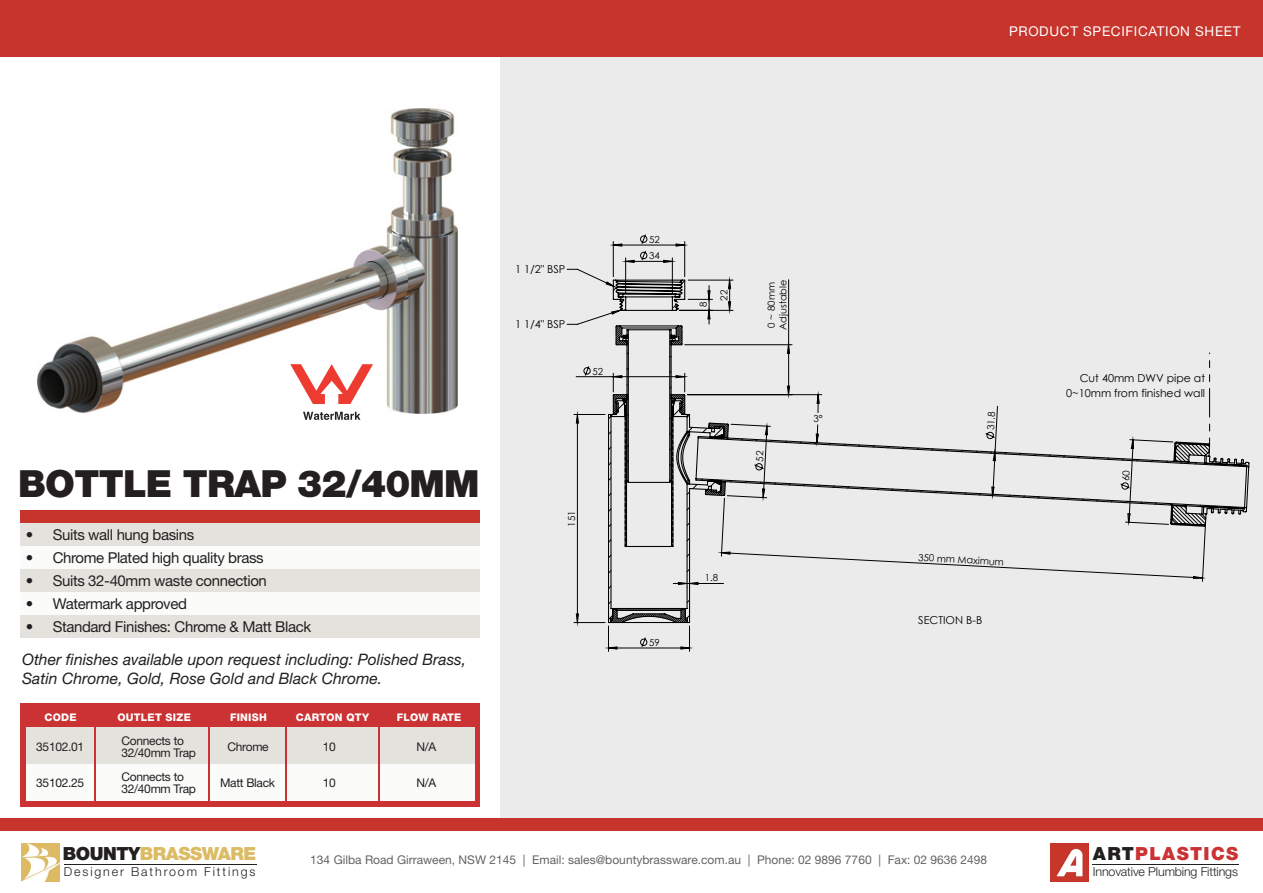
<style>
.page{position:relative;width:1263px;height:893px;background:#fff}
.page>*{position:absolute;margin:0;border:0;box-sizing:border-box;transform-origin:0 0}
.t1{font:900 37.5px "Helvetica Neue LT Std";letter-spacing:-.02em;color:#231f20}
.t2{font:900 18.15px "Helvetica Neue LT Std";letter-spacing:-.025em;color:#dbbb64}
.t3{font:900 18.15px "Helvetica Neue LT Std";letter-spacing:.075em;color:#cb3233}
.t4{font:italic 15.75px "Helvetica Neue LT Std";color:#231f20}
.t5{font:15px "Helvetica Neue LT Std";letter-spacing:-.025em;color:#231f20}
.t6{font:13.5px "Helvetica Neue LT Std";letter-spacing:.05em;color:#fff}
.t7{font:300 12.45px "Helvetica Neue LT Std";letter-spacing:-.01em;color:#231f20}
.t8{font:300 12.45px "Helvetica Neue LT Std";letter-spacing:.15em;color:#231f20}
.t9{font:12px "Helvetica Neue LT Std";color:#636366}
.t10{font:12px/12px "Helvetica Neue LT Std";letter-spacing:-.025em;color:#231f20}
.t11{font:10.95px/14.4px "Century Gothic";color:#000;text-align:right}
.t12{font:800 10.5px "Helvetica Neue LT Std";letter-spacing:.025em;color:#fff}
.t13{font:9.75px/11.6px "Century Gothic";color:#000}
.s1{color:#231f20}
</style>
<div class="page">
<div style="left:500px;top:51px;width:763px;height:769px;background:#ebebec"></div>
<div style="left:21px;top:523px;width:459px;height:23px;background:#e3e2dd"></div>
<div style="left:21px;top:569px;width:459px;height:23px;background:#e3e2dd"></div>
<div style="left:21px;top:615px;width:459px;height:23px;background:#e3e2dd"></div>
<div style="left:21px;top:546px;width:459px;height:23px;background:#fbfbfa"></div>
<div style="left:21px;top:592px;width:459px;height:23px;background:#fbfbfa"></div>
<div style="left:0;top:0;width:1263px;height:57px;background:#c6342b"></div>
<img style="left:21px;top:843px;width:38px;height:38px">
<hr style="left:64px;top:864px;width:192px;height:1px;background:#231f20">
<img style="left:1050px;top:843px;width:38px;height:38px">
<hr style="left:1093px;top:864px;width:146px;height:1px;background:#231f20">
<div style="left:0;top:818px;width:1263px;height:13px;background:#c6342b"></div>
<div style="left:21px;top:510px;width:459px;height:13px;background:#c6342b"></div>
<div style="left:21px;top:703px;width:459px;height:103px;background:#cb3233"></div>
<div style="left:26px;top:728px;width:448px;height:36px;background:#e3e2dd"></div>
<div style="left:26px;top:764px;width:448px;height:37px;background:#fbfbfa"></div>
<hr style="left:94px;top:703px;width:2px;height:98px;background:#cb3233">
<hr style="left:208px;top:703px;width:2px;height:98px;background:#cb3233">
<hr style="left:285px;top:703px;width:1px;height:98px;background:#cb3233">
<hr style="left:378px;top:703px;width:1px;height:98px;background:#cb3233">
<img style="left:37px;top:108px;width:420px;height:306px">
<div style="left:286px;top:343px;width:98px;height:98px;background:#fff"></div>
<svg style="left:290px;top:364px;width:83px;height:40px"></svg>
<svg style="left:303px;top:412px;width:57px;height:8px"></svg>
<svg style="left:566px;top:268px;width:48px;height:57px"></svg>
<svg style="left:608px;top:625px;width:85px;height:24px"></svg>
<svg style="left:613px;top:234px;width:72px;height:28px"></svg>
<svg style="left:576px;top:366px;width:31px;height:257px"></svg>
<svg style="left:607px;top:279px;width:643px;height:345px"></svg>
<svg style="left:613px;top:335px;width:111px;height:149px"></svg>
<svg style="left:1119px;top:440px;width:15px;height:82px"></svg>
<svg style="left:753px;top:426px;width:14px;height:72px"></svg>
<p class="t1" style="left:18px;top:462px;width:463px">BOTTLE TRAP 32/40MM</p>
<p class="t5" style="left:26px;top:526px;width:170px">• Suits wall hung basins</p>
<p class="t5" style="left:26px;top:549px;width:239px">• Chrome Plated high quality brass</p>
<p class="t5" style="left:26px;top:571px;width:243px">• Suits 32-40mm waste connection</p>
<p class="t5" style="left:26px;top:594px;width:163px">• Watermark approved</p>
<p class="t5" style="left:26px;top:617px;width:287px">• Standard Finishes: Chrome &amp; Matt Black</p>
<p class="t4" style="left:22px;top:650px;width:446px">Other finishes available upon request including: Polished Brass,</p>
<p class="t4" style="left:22px;top:669px;width:362px">Satin Chrome, Gold, Rose Gold and Black Chrome.</p>
<p class="t12" style="left:45px;top:711px;width:34px">CODE</p>
<p class="t12" style="left:117px;top:711px;width:75px">OUTLET SIZE</p>
<p class="t12" style="left:230px;top:711px;width:38px">FINISH</p>
<p class="t12" style="left:296px;top:711px;width:75px">CARTON QTY</p>
<p class="t12" style="left:397px;top:711px;width:66px">FLOW RATE</p>
<p class="t10" style="left:36px;top:740px;width:49px">35102.01</p>
<p class="t10" style="left:121px;top:734px;width:76px">Connects to<br>32/40mm Trap</p>
<p class="t10" style="left:323px;top:740px;width:15px">10</p>
<p class="t10" style="left:416px;top:740px;width:21px">N/A</p>
<p class="t10" style="left:228px;top:740px;width:43px">Chrome</p>
<p class="t10" style="left:36px;top:777px;width:49px">35102.25</p>
<p class="t10" style="left:121px;top:771px;width:76px">Connects to<br>32/40mm Trap</p>
<p class="t10" style="left:220px;top:777px;width:57px">Matt Black</p>
<p class="t10" style="left:323px;top:777px;width:15px">10</p>
<p class="t10" style="left:416px;top:777px;width:21px">N/A</p>
<p class="t11" style="left:515px;top:262px;width:52px">1 1/2" BSP</p>
<p class="t11" style="left:515px;top:317px;width:52px">1 1/4" BSP</p>
<p class="t13" style="left:592px;top:365px;width:12px">52</p>
<p class="t13" style="left:566px;top:527px;width:18px;rotate:-90deg">151</p>
<p class="t13" style="left:649px;top:233px;width:12px">52</p>
<p class="t13" style="left:649px;top:250px;width:12px">34</p>
<p class="t13" style="left:697px;top:307px;width:7px;rotate:-90deg">8</p>
<p class="t13" style="left:718px;top:301px;width:12px;rotate:-90deg">22</p>
<p class="t13" style="left:765px;top:330px;width:52px;rotate:-90deg">0 ~ 80mm<br>Adjustable</p>
<p class="t13" style="left:813px;top:413px;width:11px">3°</p>
<p class="t13" style="left:649px;top:636px;width:12px">59</p>
<p class="t13" style="left:705px;top:572px;width:15px">1.8</p>
<p class="t6" style="left:1009px;top:23px;width:233px">PRODUCT SPECIFICATION SHEET</p>
<p class="t13" style="left:985px;top:430px;width:20px;rotate:-87deg">31.8</p>
<p class="t13" style="left:918px;top:551px;width:87px;rotate:3deg">350 mm Maximum</p>
<p class="t11" style="left:918px;top:613px;width:65px">SECTION B-B</p>
<p class="t11" style="left:1066px;top:371px;width:140px">Cut 40mm DWV pipe at<br>0~10mm from finished wall</p>
<p class="t2" style="left:63px;top:842px;width:195px"><span class="s1">BOUNTY</span>BRASSWARE</p>
<p class="t8" style="left:64px;top:864px;width:193px">Designer Bathroom Fittings</p>
<p class="t9" style="left:310px;top:853px;width:678px">134 Gilba Road Girraween, NSW 2145 | Email: sales@bountybrassware.com.au | Phone: 02 9896 7760 | Fax: 02 9636 2498</p>
<p class="t3" style="left:1093px;top:842px;width:147px"><span class="s1">ART</span>PLASTICS</p>
<p class="t7" style="left:1093px;top:864px;width:147px">Innovative Plumbing Fittings</p>
</div>
